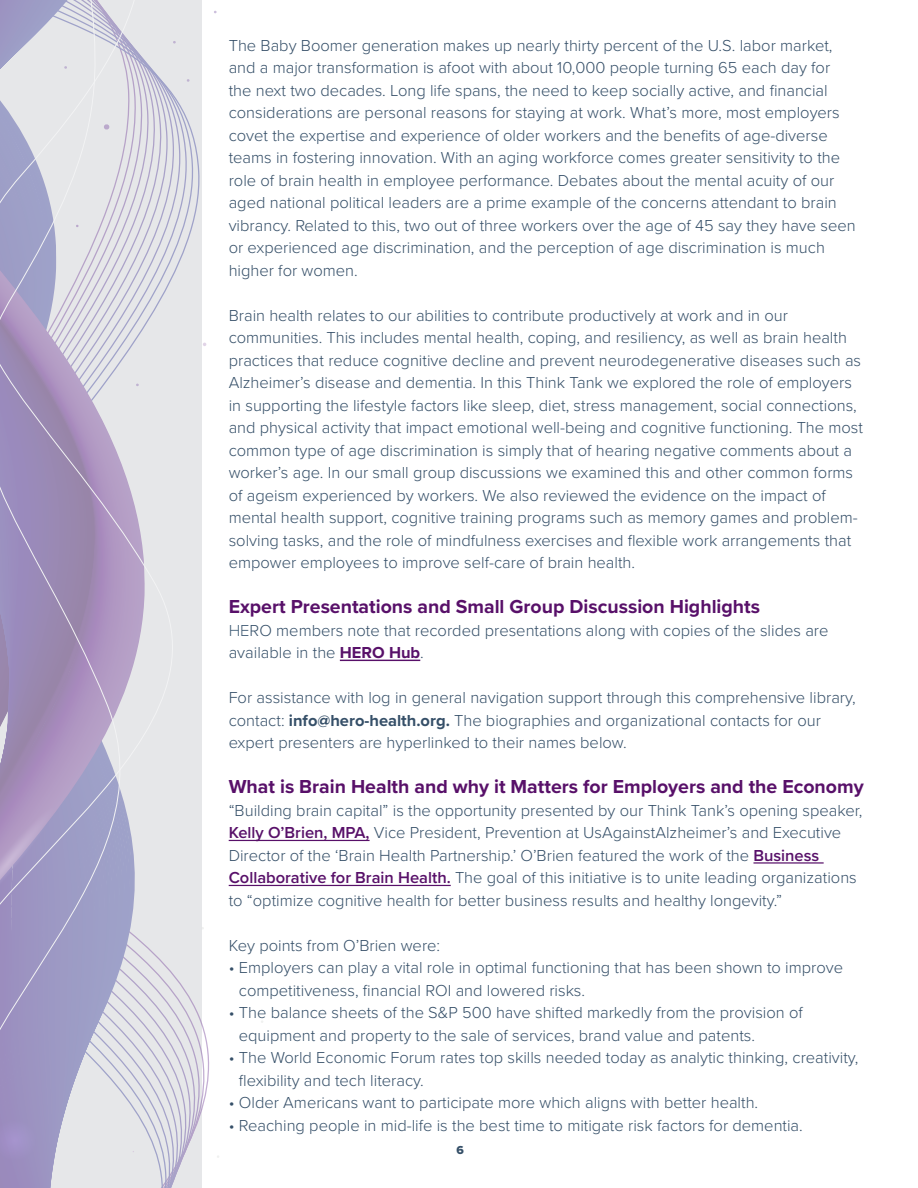
<style>
.page{position:relative;width:918px;height:1188px;background:#fff}
.page>*{position:absolute;margin:0;border:0;box-sizing:border-box;transform-origin:0 0}
.t1{font:700 19.5px "Proxima Nova";color:#581069}
.t2{font:300 16.5px/22.5px "Proxima Nova";color:#354f68}
.t3{font:12px "Proxima Nova Extrabld";color:#354f68}
.s1{font-weight:700;color:#581069}
.s2{font-weight:700}
.s3{font-weight:600;color:#581069}
</style>
<div class="page">
<hr style="left:340px;top:660px;width:80px;height:1px;background:#581069">
<hr style="left:229px;top:840px;width:141px;height:1px;background:#581069">
<hr style="left:753px;top:862px;width:71px;height:2px;background:#581069">
<hr style="left:229px;top:885px;width:222px;height:1px;background:#581069">
<svg style="left:177px;top:0;width:76px;height:1188px"></svg>
<svg style="left:0;top:0;width:177px;height:1188px;background:#c2bcd3"></svg>
<img style="left:177px;top:573px;width:76px;height:116px">
<img style="left:0;top:1081px;width:75px;height:107px">
<p class="t2" style="left:229px;top:33px;width:629px">The Baby Boomer generation makes up nearly thirty percent of the U.S. labor market, and a major transformation is afoot with about 10,000 people turning 65 each day for the next two decades. Long life spans, the need to keep socially active, and financial considerations are personal reasons for staying at work. What’s more, most employers covet the expertise and experience of older workers and the benefits of age-diverse teams in fostering innovation. With an aging workforce comes greater sensitivity to the role of brain health in employee performance. Debates about the mental acuity of our aged national political leaders are a prime example of the concerns attendant to brain vibrancy. Related to this, two out of three workers over the age of 45 say they have seen or experienced age discrimination, and the perception of age discrimination is much higher for women.</p>
<p class="t2" style="left:229px;top:303px;width:636px">Brain health relates to our abilities to contribute productively at work and in our communities. This includes mental health, coping, and resiliency, as well as brain health practices that reduce cognitive decline and prevent neurodegenerative diseases such as Alzheimer’s disease and dementia. In this Think Tank we explored the role of employers in supporting the lifestyle factors like sleep, diet, stress management, social connections, and physical activity that impact emotional well-being and cognitive functioning. The most common type of age discrimination is simply that of hearing negative comments about a worker’s age. In our small group discussions we examined this and other common forms of ageism experienced by workers. We also reviewed the evidence on the impact of mental health support, cognitive training programs such as memory games and problem&shy;solving tasks, and the role of mindfulness exercises and flexible work arrangements that empower employees to improve self-care of brain health.</p>
<p class="t1" style="left:229px;top:592px;width:533px">Expert Presentations and Small Group Discussion Highlights</p>
<p class="t2" style="left:229px;top:618px;width:601px">HERO members note that recorded presentations along with copies of the slides are available in the <span class="s1">HERO Hub</span>.</p>
<p class="t2" style="left:229px;top:685px;width:629px">For assistance with log in general navigation support through this comprehensive library, contact: <span class="s2">info@hero-health.org.</span> The biographies and organizational contacts for our expert presenters are hyperlinked to their names below.</p>
<p class="t1" style="left:229px;top:772px;width:637px">What is Brain Health and why it Matters for Employers and the Economy</p>
<p class="t2" style="left:229px;top:798px;width:635px">“Building brain capital” is the opportunity presented by our Think Tank’s opening speaker, <span class="s3">Kelly O’Brien, MPA,</span> Vice President, Prevention at UsAgainstAlzheimer’s and Executive Director of the ‘Brain Health Partnership.’ O’Brien featured the work of the <span class="s3">Business Collaborative for Brain Health.</span> The goal of this initiative is to unite leading organizations to “optimize cognitive health for better business results and healthy longevity.”</p>
<p class="t2" style="left:229px;top:933px;width:213px">Key points from O’Brien were:</p>
<p class="t2" style="left:239px;top:955px;width:606px;text-indent:-10px">• Employers can play a vital role in optimal functioning that has been shown to improve competitiveness, financial ROI and lowered risks.</p>
<p class="t2" style="left:239px;top:1000px;width:565px;text-indent:-10px">• The balance sheets of the S&amp;P 500 have shifted markedly from the provision of equipment and property to the sale of services, brand value and patents.</p>
<p class="t2" style="left:239px;top:1045px;width:621px;text-indent:-10px">• The World Economic Forum rates top skills needed today as analytic thinking, creativity, flexibility and tech literacy.</p>
<p class="t2" style="left:229px;top:1090px;width:531px">• Older Americans want to participate more which aligns with better health.</p>
<p class="t2" style="left:229px;top:1113px;width:576px">• Reaching people in mid-life is the best time to mitigate risk factors for dementia.</p>
<p class="t3" style="left:456px;top:1141px;width:9px">6</p>
</div>
